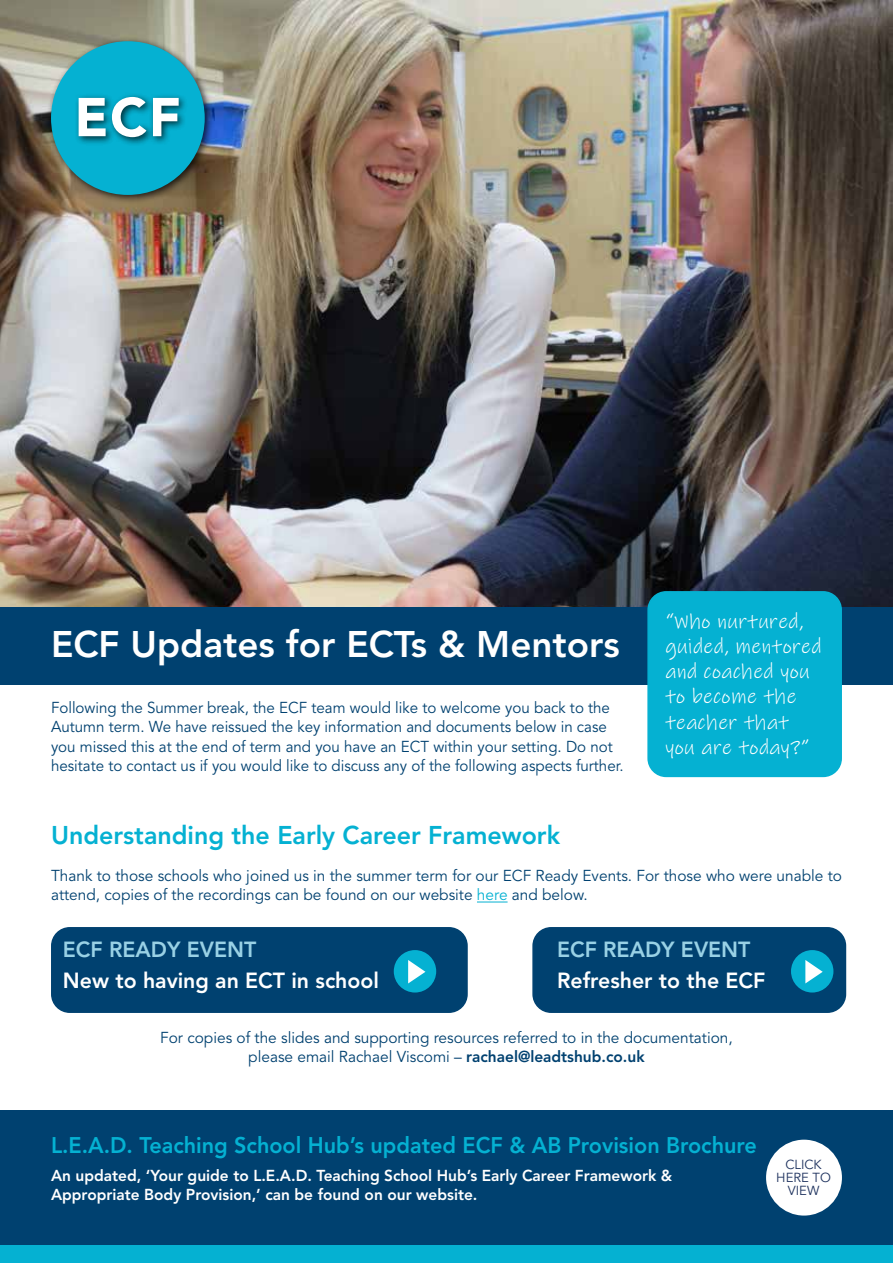
<style>
.page{position:relative;width:893px;height:1263px;background:#fff}
.page>*{position:absolute;margin:0;border:0;box-sizing:border-box;transform-origin:0 0}
.t1{font:900 54px "Avenir";color:#fff}
.t2{font:800 36.75px "Avenir";color:#fff}
.t3{font:800 25.5px "Avenir";color:#05b1d2}
.t4{font:800 22.5px "Avenir";color:#05b1d2;scale:.96 1}
.t5{font:800 21.75px "Avenir";color:#fff}
.t6{font:800 21.75px "Avenir";color:#99d1e5}
.t7{font:21px/25.2px "Ink Free";letter-spacing:.02em;color:#fff}
.t8{font:15.75px/19.5px "Avenir";color:#004170;text-align:center}
.t9{font:15.75px/19.5px "Avenir";color:#004170;scale:.96 1}
.t10{font:800 15.75px/19.5px "Avenir";color:#fff}
.t11{font:13.05px/13px "Avenir";color:#1e325e;text-align:center}
.s1{color:#05b1d2}
.s2{font-weight:800}
</style>
<div class="page">
<img style="left:0;top:0;width:893px;height:607px">
<div style="left:0;top:607px;width:893px;height:78px;background:#004170"></div>
<div style="left:648px;top:592px;width:193px;height:184px;background:#05b1d2;border-radius:18px"></div>
<div style="left:647px;top:591px;width:195px;height:186px;border:2px solid #05b1d2;border-radius:18px"></div>
<div style="left:0;top:1110px;width:893px;height:153px;background:#004170"></div>
<div style="left:0;top:1246px;width:893px;height:17px;background:#05b1d2"></div>
<div style="left:46px;top:37px;width:168px;height:168px;background:#000;opacity:.75"></div>
<div style="left:51px;top:41px;width:154px;height:154px;background:#05b1d2;border-radius:50%"></div>
<div style="left:75px;top:93px;width:113px;height:54px;background:#000;opacity:.75"></div>
<div style="left:52px;top:928px;width:415px;height:84px;background:#004170;border-radius:18px"></div>
<div style="left:51px;top:927px;width:417px;height:86px;border:2px solid #004170;border-radius:18px"></div>
<div style="left:394px;top:950px;width:42px;height:42px;background:#05b1d2;border-radius:50%"></div>
<svg style="left:408px;top:960px;width:17px;height:23px"></svg>
<hr style="left:477px;top:902px;width:31px;height:1px;background:#05b1d2">
<div style="left:533px;top:928px;width:312px;height:84px;background:#004170;border-radius:18px"></div>
<div style="left:532px;top:927px;width:314px;height:86px;border:2px solid #004170;border-radius:18px"></div>
<div style="left:791px;top:950px;width:42px;height:42px;background:#05b1d2;border-radius:50%"></div>
<svg style="left:805px;top:960px;width:18px;height:23px"></svg>
<div style="left:766px;top:1140px;width:76px;height:75px;background:#fff;border-radius:50%"></div>
<h1 class="t1" style="left:74px;top:85px;width:108px">ECF</h1>
<h2 class="t2" style="left:51px;top:623px;width:570px">ECF Updates for ECTs &amp; Mentors</h2>
<p class="t9" style="left:51px;top:698px;width:598px">Following the Summer break, the ECF team would like to welcome you back to the Autumn term. We have reissued the key information and documents below in case you missed this at the end of term and you have an ECT within your setting. Do not hesitate to contact us if you would like to discuss any of the following aspects further.</p>
<h3 class="t7" style="left:665px;top:608px;width:157px">“Who nurtured, guided, mentored and coached you to become the teacher that you are today?”</h3>
<h3 class="t3" style="left:51px;top:820px;width:511px">Understanding the Early Career Framework</h3>
<p class="t8" style="left:51px;top:866px;width:792px;text-align:left">Thank to those schools who joined us in the summer term for our ECF Ready Events. For those who were unable to attend, copies of the recordings can be found on our website <span class="s1">here</span> and below.</p>
<h3 class="t6" style="left:557px;top:937px;width:195px">ECF READY EVENT</h3>
<h3 class="t5" style="left:557px;top:967px;width:210px">Refresher to the ECF</h3>
<h3 class="t6" style="left:63px;top:937px;width:195px">ECF READY EVENT</h3>
<h3 class="t5" style="left:63px;top:967px;width:318px">New to having an ECT in school</h3>
<p class="t8" style="left:160px;top:1028px;width:574px">For copies of the slides and supporting resources referred to in the documentation, please email Rachael Viscomi – <span class="s2">rachael@leadtshub.co.uk</span></p>
<h3 class="t4" style="left:51px;top:1131px;width:737px">L.E.A.D. Teaching School Hub’s updated ECF &amp; AB Provision Brochure</h3>
<p class="t10" style="left:51px;top:1165px;width:623px">An updated, ‘Your guide to L.E.A.D. Teaching School Hub’s Early Career Framework &amp;<br>Appropriate Body Provision,’ can be found on our website.</p>
<p class="t11" style="left:776px;top:1158px;width:56px">CLICK<br>HERE TO<br>VIEW</p>
</div>
